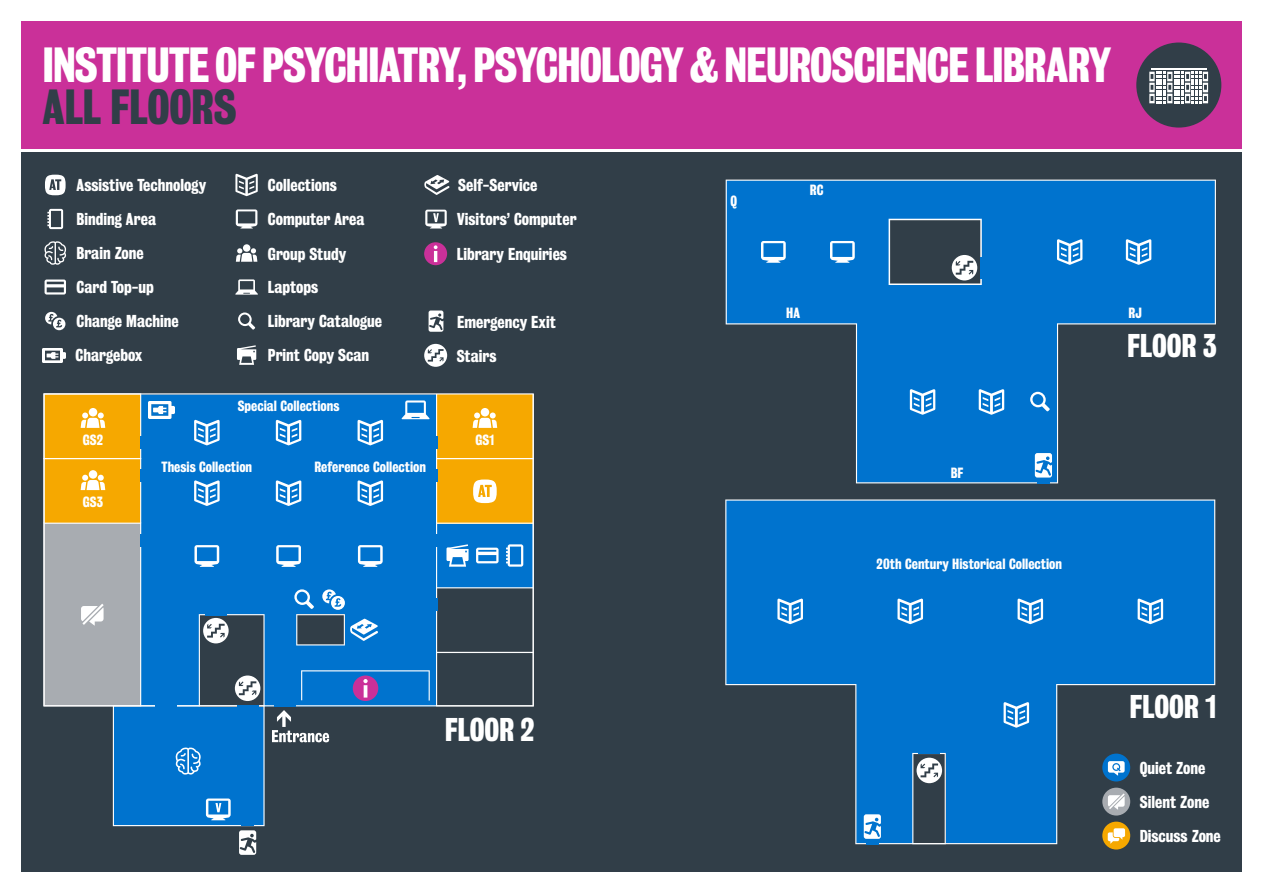
<style>
.page{position:relative;width:1263px;height:893px;background:#fff}
.page>*{position:absolute;margin:0;border:0;box-sizing:border-box;transform-origin:0 0}
.t1{font:45px "Kings Bureau Grot Three Seven";letter-spacing:-.03em;color:#fff}
.t2{font:45px "Kings Bureau Grot Three Seven";letter-spacing:-.01em;color:#313e48}
.t3{font:30px "Kings Bureau Grot Three Seven";letter-spacing:-.005em;color:#fff}
.t4{font:15.75px/34px "Kings Bureau Grot Three Seven";color:#fff}
.t5{font:13.5px "Kings Bureau Grot Three Seven";color:#fff}
</style>
<div class="page">
<div style="left:21px;top:21px;width:1221px;height:128px;background:#ca3099"></div>
<div style="left:1136px;top:43px;width:85px;height:85px;background:#313e48;border-radius:50%"></div>
<hr style="left:1151px;top:68px;width:55px;height:2px;background:#fff">
<svg style="left:1149px;top:72px;width:59px;height:31px"></svg>
<div style="left:21px;top:152px;width:1221px;height:720px;background:#313e48"></div>
<div style="left:265px;top:393px;width:269px;height:313px;background:#0073ce"></div>
<svg style="left:726px;top:180px;width:490px;height:303px;fill:#0073ce"></svg>
<svg style="left:725px;top:499px;width:490px;height:345px;fill:#0073ce"></svg>
<hr style="left:433px;top:436px;width:4px;height:13px;background:#0073ce">
<hr style="left:433px;top:469px;width:4px;height:13px;background:#0073ce">
<div style="left:434px;top:534px;width:5px;height:12px;background:#0073ce"></div>
<hr style="left:433px;top:598px;width:4px;height:13px;background:#0073ce">
<hr style="left:274px;top:703px;width:21px;height:3px;background:#0073ce">
<div style="left:980px;top:257px;width:5px;height:21px;background:#0073ce"></div>
<hr style="left:1037px;top:479px;width:13px;height:4px;background:#0073ce">
<hr style="left:866px;top:840px;width:13px;height:4px;background:#0073ce">
<hr style="left:918px;top:750px;width:22px;height:4px;background:#0073ce">
<svg style="left:276px;top:480px;width:25px;height:26px"></svg>
<svg style="left:358px;top:480px;width:25px;height:26px"></svg>
<svg style="left:276px;top:420px;width:25px;height:25px"></svg>
<svg style="left:358px;top:420px;width:25px;height:25px"></svg>
<svg style="left:1126px;top:239px;width:25px;height:26px"></svg>
<svg style="left:1057px;top:239px;width:25px;height:26px"></svg>
<svg style="left:979px;top:389px;width:25px;height:26px"></svg>
<svg style="left:910px;top:389px;width:25px;height:26px"></svg>
<svg style="left:897px;top:599px;width:26px;height:25px"></svg>
<svg style="left:777px;top:599px;width:26px;height:25px"></svg>
<svg style="left:1137px;top:599px;width:26px;height:25px"></svg>
<svg style="left:1017px;top:599px;width:26px;height:25px"></svg>
<svg style="left:1003px;top:702px;width:26px;height:26px"></svg>
<svg style="left:761px;top:241px;width:25px;height:22px"></svg>
<svg style="left:830px;top:241px;width:25px;height:22px"></svg>
<svg style="left:276px;top:545px;width:25px;height:22px"></svg>
<svg style="left:358px;top:545px;width:25px;height:22px"></svg>
<svg style="left:864px;top:814px;width:17px;height:25px"></svg>
<svg style="left:1035px;top:453px;width:17px;height:25px"></svg>
<svg style="left:401px;top:400px;width:29px;height:19px"></svg>
<svg style="left:436px;top:394px;width:98px;height:312px"></svg>
<div style="left:481px;top:408px;width:8px;height:8px;background:#fff;border-radius:50%"></div>
<svg style="left:294px;top:589px;width:84px;height:56px"></svg>
<svg style="left:43px;top:393px;width:222px;height:462px"></svg>
<svg style="left:912px;top:753px;width:34px;height:91px"></svg>
<svg style="left:888px;top:219px;width:94px;height:66px"></svg>
<svg style="left:301px;top:670px;width:129px;height:31px"></svg>
<svg style="left:272px;top:710px;width:57px;height:32px"></svg>
<svg style="left:1030px;top:392px;width:20px;height:19px"></svg>
<img style="left:148px;top:402px;width:27px;height:16px">
<svg style="left:45px;top:175px;width:21px;height:20px"></svg>
<svg style="left:44px;top:241px;width:22px;height:24px"></svg>
<svg style="left:235px;top:174px;width:23px;height:22px"></svg>
<svg style="left:236px;top:209px;width:21px;height:20px"></svg>
<svg style="left:429px;top:310px;width:14px;height:22px"></svg>
<svg style="left:45px;top:279px;width:21px;height:16px"></svg>
<svg style="left:236px;top:248px;width:21px;height:14px"></svg>
<div style="left:243px;top:244px;width:7px;height:8px;background:#fff;border-radius:50%"></div>
<svg style="left:237px;top:345px;width:19px;height:20px"></svg>
<svg style="left:424px;top:175px;width:26px;height:20px"></svg>
<svg style="left:238px;top:312px;width:17px;height:18px"></svg>
<svg style="left:235px;top:279px;width:23px;height:16px"></svg>
<div style="left:1102px;top:754px;width:28px;height:27px;background:#0073ce;border-radius:50%"></div>
<svg style="left:1108px;top:761px;width:17px;height:15px"></svg>
<div style="left:1102px;top:822px;width:28px;height:27px;background:#f6a800;border-radius:50%"></div>
<svg style="left:1108px;top:828px;width:17px;height:16px"></svg>
<div style="left:1102px;top:788px;width:28px;height:27px;background:#a8acb1;border-radius:50%"></div>
<svg style="left:1108px;top:793px;width:17px;height:17px"></svg>
<svg style="left:424px;top:242px;width:23px;height:23px"></svg>
<svg style="left:424px;top:344px;width:23px;height:23px"></svg>
<svg style="left:425px;top:210px;width:22px;height:18px"></svg>
<svg style="left:47px;top:209px;width:16px;height:20px"></svg>
<svg style="left:45px;top:312px;width:20px;height:18px"></svg>
<img style="left:43px;top:349px;width:23px;height:14px">
<h1 class="t1" style="left:43px;top:39px;width:1070px">INSTITUTE OF PSYCHIATRY, PSYCHOLOGY &amp; NEUROSCIENCE LIBRARY</h1>
<h1 class="t2" style="left:43px;top:81px;width:196px">ALL FLOORS</h1>
<p class="t4" style="left:458px;top:168px;width:81px">Self-Service</p>
<p class="t4" style="left:268px;top:168px;width:98px">Collections<br>Computer Area</p>
<p class="t4" style="left:77px;top:168px;width:131px">Assistive Technology</p>
<p class="t4" style="left:77px;top:202px;width:81px">Binding Area</p>
<p class="t4" style="left:457px;top:202px;width:121px">Visitors’ Computer</p>
<p class="t4" style="left:77px;top:236px;width:69px">Brain Zone</p>
<p class="t4" style="left:268px;top:237px;width:80px">Group Study</p>
<p class="t4" style="left:457px;top:237px;width:112px">Library Enquiries</p>
<p class="t4" style="left:77px;top:270px;width:79px">Card Top-up</p>
<p class="t4" style="left:268px;top:270px;width:52px">Laptops</p>
<p class="t4" style="left:75px;top:304px;width:105px">Change Machine<br>Chargebox</p>
<p class="t4" style="left:268px;top:304px;width:116px">Library Catalogue</p>
<p class="t4" style="left:268px;top:338px;width:103px">Print Copy Scan</p>
<p class="t4" style="left:457px;top:305px;width:100px">Emergency Exit</p>
<p class="t4" style="left:457px;top:339px;width:41px">Stairs</p>
<p class="t5" style="left:238px;top:398px;width:103px">Special Collections</p>
<p class="t5" style="left:83px;top:432px;width:22px">GS2</p>
<p class="t5" style="left:475px;top:432px;width:20px">GS1</p>
<p class="t5" style="left:83px;top:494px;width:22px">GS3</p>
<p class="t5" style="left:161px;top:459px;width:92px">Thesis Collection</p>
<p class="t5" style="left:314px;top:459px;width:113px">Reference Collection</p>
<p class="t5" style="left:730px;top:193px;width:8px">Q</p>
<p class="t5" style="left:810px;top:182px;width:15px">RC</p>
<p class="t5" style="left:786px;top:305px;width:15px">HA</p>
<p class="t5" style="left:951px;top:465px;width:14px">BF</p>
<p class="t5" style="left:877px;top:556px;width:187px">20th Century Historical Collection</p>
<p class="t5" style="left:1128px;top:305px;width:15px">RJ</p>
<h2 class="t3" style="left:1127px;top:328px;width:91px">FLOOR 3</h2>
<h2 class="t3" style="left:445px;top:712px;width:91px">FLOOR 2</h2>
<h2 class="t3" style="left:1129px;top:689px;width:88px">FLOOR 1</h2>
<p class="t4" style="left:1140px;top:751px;width:83px">Quiet Zone<br>Silent Zone<br>Discuss Zone</p>
</div>
